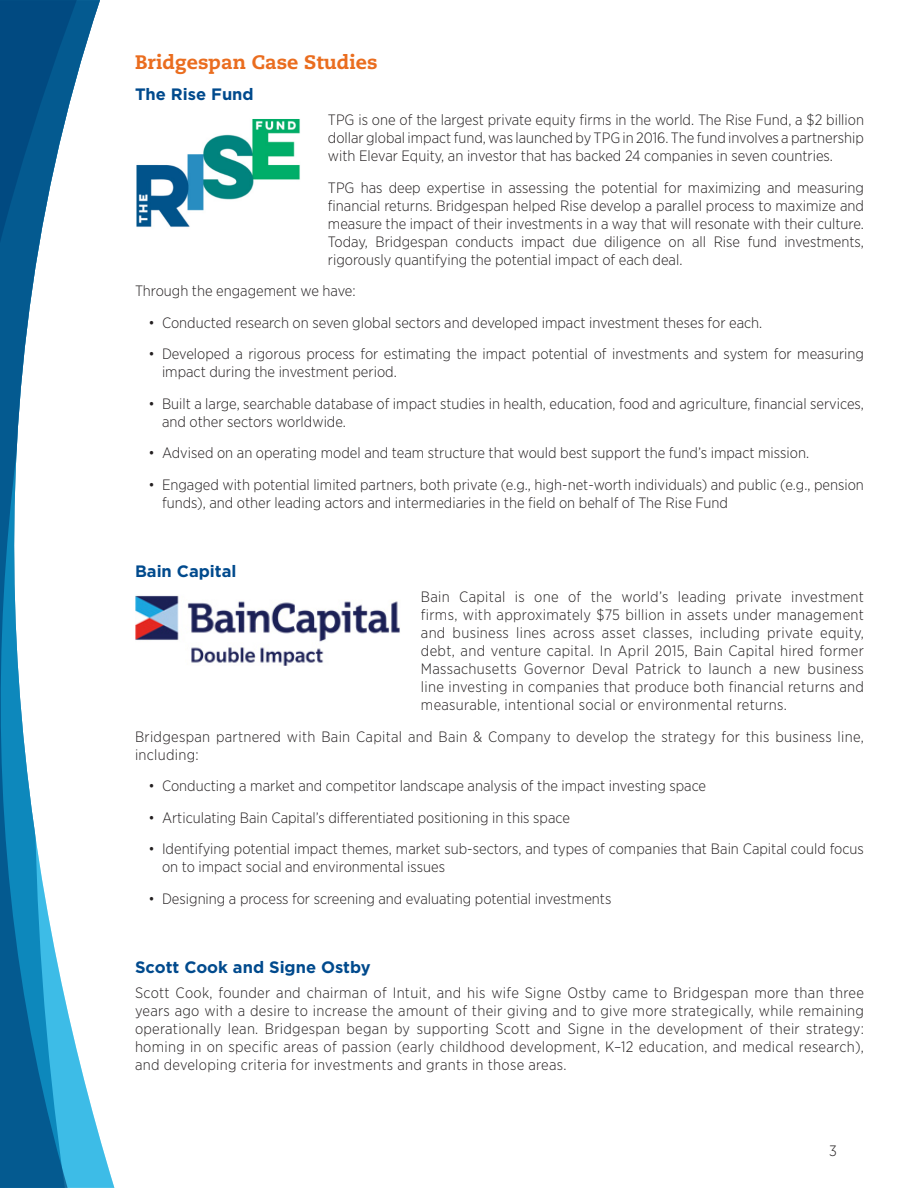
<style>
.page{position:relative;width:918px;height:1188px;background:#fff}
.page>*{position:absolute;margin:0;border:0;box-sizing:border-box;transform-origin:0 0}
.Heading_1{font:800 19.5px "Caecilia LT Std";color:#ea6d1f}
.Heading_2{font:700 16.5px "Gotham";color:#004a8d}
.t1{font:300 15px/18px "Gotham Narrow";color:#231f20;text-align:justify}
.t2{font:300 15px/18px "Gotham Narrow";letter-spacing:.02em;color:#231f20}
</style>
<div class="page">
<svg style="left:0;top:0;width:114px;height:1188px"></svg>
<img style="left:135px;top:595px;width:265px;height:71px">
<img style="left:138px;top:120px;width:162px;height:107px">
<div style="left:135px;top:117px;width:173px;height:118px;border:2px solid #fff"></div>
<p class="Heading_1" style="left:135px;top:50px;width:244px">Bridgespan Case Studies</p>
<p class="Heading_2" style="left:135px;top:84px;width:120px">The Rise Fund</p>
<p class="t1" style="left:328px;top:111px;width:538px">TPG is one of the largest private equity firms in the world. The Rise Fund, a $2 billion dollar global impact fund, was launched by TPG in 2016. The fund involves a partnership with Elevar Equity, an investor that has backed 24 companies in seven countries.</p>
<p class="t1" style="left:328px;top:178px;width:538px">TPG has deep expertise in assessing the potential for maximizing and measuring financial returns. Bridgespan helped Rise develop a parallel process to maximize and measure the impact of their investments in a way that will resonate with their culture.<br>Today, Bridgespan conducts impact due diligence on all Rise fund investments, rigorously quantifying the potential impact of each deal.</p>
<p class="t1" style="left:135px;top:282px;width:222px">Through the engagement we have:</p>
<p class="t1" style="left:148px;top:313px;width:615px">• Conducted research on seven global sectors and developed impact investment theses for each.</p>
<p class="t1" style="left:162px;top:345px;width:703px;text-indent:-14px">• Developed a rigorous process for estimating the impact potential of investments and system for measuring impact during the investment period.</p>
<p class="t1" style="left:162px;top:394px;width:704px;text-indent:-14px">• Built a large, searchable database of impact studies in health, education, food and agriculture, financial services, and other sectors worldwide.</p>
<p class="t1" style="left:148px;top:444px;width:662px">• Advised on an operating model and team structure that would best support the fund’s impact mission.</p>
<p class="t1" style="left:162px;top:475px;width:703px;text-indent:-14px">• Engaged with potential limited partners, both private (e.g., high-net-worth individuals) and public (e.g., pension funds), and other leading actors and intermediaries in the field on behalf of The Rise Fund</p>
<p class="Heading_2" style="left:135px;top:561px;width:103px">Bain Capital</p>
<p class="t1" style="left:421px;top:588px;width:445px">Bain Capital is one of the world’s leading private investment firms, with approximately $75 billion in assets under management and business lines across asset classes, including private equity, debt, and venture capital. In April 2015, Bain Capital hired former Massachusetts Governor Deval Patrick to launch a new business line investing in companies that produce both financial returns and measurable, intentional social or environmental returns.</p>
<p class="t2" style="left:135px;top:727px;width:730px">Bridgespan partnered with Bain Capital and Bain &amp; Company to develop the strategy for this business line, including:</p>
<p class="t1" style="left:148px;top:777px;width:559px">• Conducting a market and competitor landscape analysis of the impact investing space</p>
<p class="t1" style="left:148px;top:808px;width:423px">• Articulating Bain Capital’s differentiated positioning in this space</p>
<p class="t1" style="left:162px;top:840px;width:703px;text-indent:-14px">• Identifying potential impact themes, market sub-sectors, and types of companies that Bain Capital could focus on to impact social and environmental issues</p>
<p class="t1" style="left:148px;top:889px;width:464px">• Designing a process for screening and evaluating potential investments</p>
<p class="Heading_2" style="left:135px;top:957px;width:237px">Scott Cook and Signe Ostby</p>
<p class="t1" style="left:135px;top:984px;width:731px">Scott Cook, founder and chairman of Intuit, and his wife Signe Ostby came to Bridgespan more than three years ago with a desire to increase the amount of their giving and to give more strategically, while remaining operationally lean. Bridgespan began by supporting Scott and Signe in the development of their strategy: homing in on specific areas of passion (early childhood development, K–12 education, and medical research), and developing criteria for investments and grants in those areas.</p>
<p class="t1" style="left:829px;top:1141px;width:9px">3</p>
</div>
